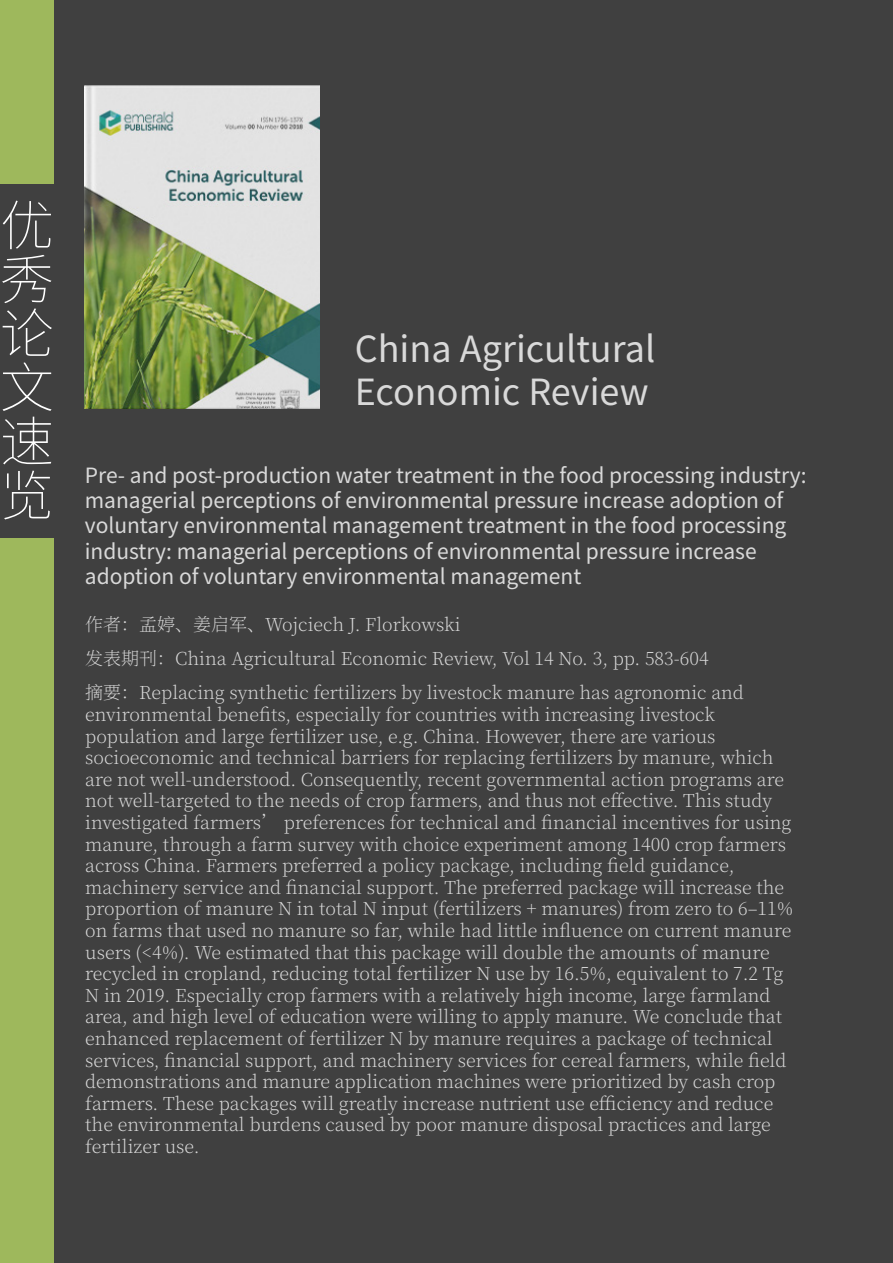
<style>
.page{position:relative;width:893px;height:1263px;background:#404040}
.page>*{position:absolute;margin:0;border:0;box-sizing:border-box;transform-origin:0 0}
.t1{font:200 54px/54px "Source Han Sans SC";color:#fff;text-align:justify}
.t2{font:36px/43.2px "Source Han Sans SC";color:#d9d9d9}
.t3{font:21px/25.2px "Source Han Sans SC";color:#d9d9d9}
.t4{font:200 18px/21.6px "Source Han Serif CN";color:#d9d9d9}
</style>
<div class="page">
<div style="left:0;top:538px;width:54px;height:725px;background:#9eb85c"></div>
<div style="left:0;top:0;width:54px;height:183px;background:#9eb85c"></div>
<img style="left:85px;top:85px;width:234px;height:324px">
<h1 class="t1" style="left:0;top:200px;width:53px">优秀论文速览</h1>
<p class="t2" style="left:355px;top:327px;width:302px">China Agricultural<br>Economic Review</p>
<p class="t3" style="left:85px;top:463px;width:723px">Pre- and post-production water treatment in the food processing industry: managerial perceptions of environmental pressure increase adoption of voluntary environmental management treatment in the food processing industry: managerial perceptions of environmental pressure increase adoption of voluntary environmental management</p>
<p class="t4" style="left:85px;top:614px;width:377px">作者：孟婷、姜启军、Wojciech J. Florkowski</p>
<p class="t4" style="left:85px;top:648px;width:625px">发表期刊：China Agricultural Economic Review, Vol 14 No. 3, pp. 583-604</p>
<p class="t4" style="left:85px;top:682px;width:710px">摘要：Replacing synthetic fertilizers by livestock manure has agronomic and environmental benefits, especially for countries with increasing livestock population and large fertilizer use, e.g. China. However, there are various socioeconomic and technical barriers for replacing fertilizers by manure, which are not well-understood. Consequently, recent governmental action programs are not well-targeted to the needs of crop farmers, and thus not effective. This study investigated farmers’ preferences for technical and financial incentives for using manure, through a farm survey with choice experiment among 1400 crop farmers across China. Farmers preferred a policy package, including field guidance, machinery service and financial support. The preferred package will increase the proportion of manure N in total N input (fertilizers + manures) from zero to 6–11% on farms that used no manure so far, while had little influence on current manure users (&lt;4%). We estimated that this package will double the amounts of manure recycled in cropland, reducing total fertilizer N use by 16.5%, equivalent to 7.2 Tg N in 2019. Especially crop farmers with a relatively high income, large farmland area, and high level of education were willing to apply manure. We conclude that enhanced replacement of fertilizer N by manure requires a package of technical services, financial support, and machinery services for cereal farmers, while field demonstrations and manure application machines were prioritized by cash crop farmers. These packages will greatly increase nutrient use efficiency and reduce the environmental burdens caused by poor manure disposal practices and large fertilizer use.</p>
</div>
